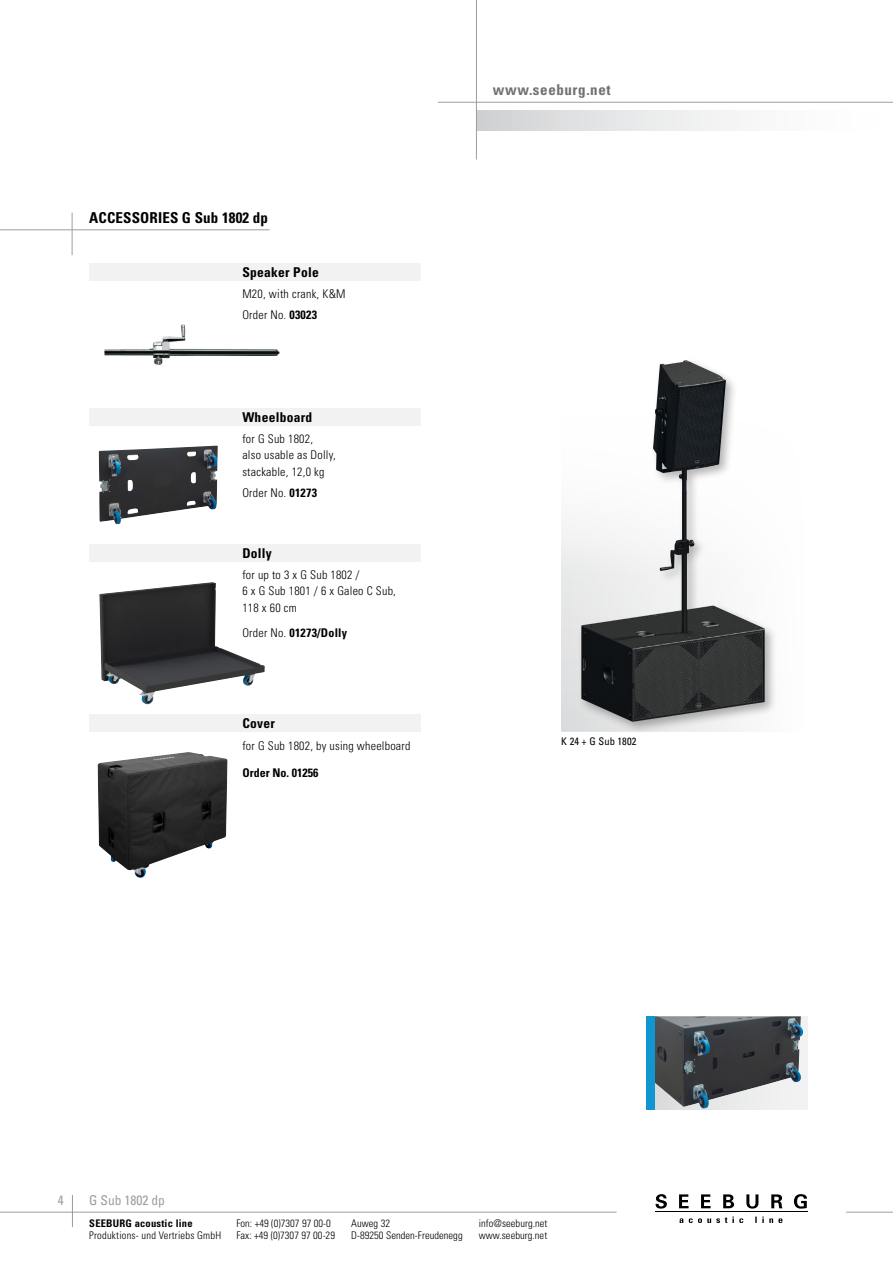
<style>
.page{position:relative;width:893px;height:1263px;background:#fff}
.page>*{position:absolute;margin:0;border:0;box-sizing:border-box;transform-origin:0 0}
.t1{font:700 condensed 15px "Univers";letter-spacing:.01em;color:#000}
.t2{font:700 condensed 15px "Univers";letter-spacing:.04em;color:#707172}
.t3{font:700 condensed 13.5px "Univers";letter-spacing:.02em;color:#000}
.t4{font:condensed 13.5px "Univers";color:#9c9e9f}
.t5{font:300 condensed 12px/16.5px "Univers";letter-spacing:.02em;color:#000}
.t6{font:700 condensed 12px "Univers";letter-spacing:.02em;color:#000}
.t7{font:700 condensed 12px "Univers";color:#000}
.t8{font:300 condensed 10.5px/12px "Univers";letter-spacing:.005em;color:#000}
.t9{font:700 condensed 10.5px "Univers";letter-spacing:.02em;color:#000}
.t10{font:condensed 10.5px "Univers";letter-spacing:.01em;color:#000}
.s1{font-weight:700}
.s2{font-weight:300}
</style>
<div class="page">
<img style="left:104px;top:324px;width:176px;height:41px">
<hr style="left:0;top:230px;width:270px;height:1px;background:#9c9e9f">
<hr style="left:72px;top:213px;width:1px;height:42px;background:#9c9e9f">
<hr style="left:0;top:1212px;width:617px;height:1px;background:#9c9e9f">
<hr style="left:846px;top:1212px;width:47px;height:1px;background:#9c9e9f">
<hr style="left:655px;top:1211px;width:152px;height:1px;background:#000">
<svg style="left:679px;top:1216px;width:103px;height:7px"></svg>
<svg style="left:655px;top:1194px;width:12px;height:14px"></svg>
<svg style="left:679px;top:1194px;width:10px;height:14px"></svg>
<svg style="left:701px;top:1194px;width:10px;height:14px"></svg>
<svg style="left:723px;top:1194px;width:11px;height:14px"></svg>
<svg style="left:746px;top:1194px;width:12px;height:14px"></svg>
<svg style="left:771px;top:1194px;width:11px;height:14px"></svg>
<svg style="left:794px;top:1194px;width:13px;height:14px"></svg>
<div style="left:476px;top:111px;width:417px;height:19px;background:linear-gradient(to right,#d3d5d6,#fff)"></div>
<hr style="left:438px;top:102px;width:455px;height:1px;background:#9c9e9f">
<hr style="left:476px;top:0;width:1px;height:159px;background:#9c9e9f">
<hr style="left:72px;top:1195px;width:1px;height:32px;background:#9c9e9f">
<div style="left:89px;top:264px;width:332px;height:17px;background:#f2f2f3"></div>
<div style="left:89px;top:408px;width:332px;height:17px;background:#f2f2f3"></div>
<svg style="left:561px;top:524px;width:16px;height:207px;background:#e4e5e6"></svg>
<div style="left:577px;top:356px;width:200px;height:378px;background:#000;opacity:.3"></div>
<img style="left:653px;top:360px;width:32px;height:114px">
<img style="left:99px;top:582px;width:166px;height:122px">
<div style="left:89px;top:544px;width:332px;height:17px;background:#f2f2f3"></div>
<div style="left:89px;top:714px;width:332px;height:17px;background:#f2f2f3"></div>
<img style="left:98px;top:752px;width:130px;height:126px">
<div style="left:655px;top:1016px;width:153px;height:94px;background:linear-gradient(to right,#d8dadc,#f5f5f5)"></div>
<img style="left:655px;top:1016px;width:148px;height:92px">
<div style="left:646px;top:1016px;width:9px;height:94px;background:#1296d0"></div>
<img style="left:99px;top:446px;width:119px;height:78px">
<p class="t1" style="left:89px;top:208px;width:180px">ACCESSORIES G Sub 1802 dp</p>
<p class="t3" style="left:242px;top:264px;width:78px">Speaker Pole</p>
<p class="t5" style="left:242px;top:283px;width:105px;line-height:21px">M20, with crank, K&amp;M<br>Order No. <span class="s1">03023</span></p>
<p class="t3" style="left:242px;top:409px;width:71px">Wheelboard</p>
<p class="t5" style="left:242px;top:430px;width:95px">for G Sub 1802,<br>also usable as Dolly, stackable, 12,0 kg</p>
<p class="t5" style="left:242px;top:484px;width:76px">Order No. <span class="s1">01273</span></p>
<p class="t3" style="left:242px;top:545px;width:31px">Dolly</p>
<p class="t5" style="left:242px;top:566px;width:155px">for up to 3 x G Sub 1802 /<br>6 x G Sub 1801 / 6 x Galeo C Sub,<br>118 x 60 cm</p>
<p class="t6" style="left:242px;top:626px;width:106px"><span class="s2">Order No.</span> 01273/Dolly</p>
<p class="t3" style="left:242px;top:715px;width:34px">Cover</p>
<p class="t5" style="left:242px;top:738px;width:170px">for G Sub 1802, by using wheelboard</p>
<p class="t7" style="left:242px;top:766px;width:77px">Order No. 01256</p>
<p class="t2" style="left:493px;top:81px;width:119px">www.seeburg.net</p>
<p class="t10" style="left:561px;top:735px;width:77px">K 24 + G Sub 1802</p>
<p class="t4" style="left:58px;top:1191px;width:7px">4</p>
<p class="t4" style="left:89px;top:1191px;width:77px">G Sub 1802 dp</p>
<p class="t9" style="left:89px;top:1217px;width:105px">SEEBURG acoustic line</p>
<p class="t8" style="left:89px;top:1229px;width:133px">Produktions- und Vertriebs GmbH</p>
<p class="t8" style="left:236px;top:1217px;width:100px">Fon: +49 (0)7307 97 00-0<br>Fax: +49 (0)7307 97 00-29</p>
<p class="t8" style="left:351px;top:1217px;width:113px">Auweg 32<br>D-89250 Senden-Freudenegg</p>
<p class="t8" style="left:479px;top:1217px;width:70px">info@seeburg.net www.seeburg.net</p>
</div>
